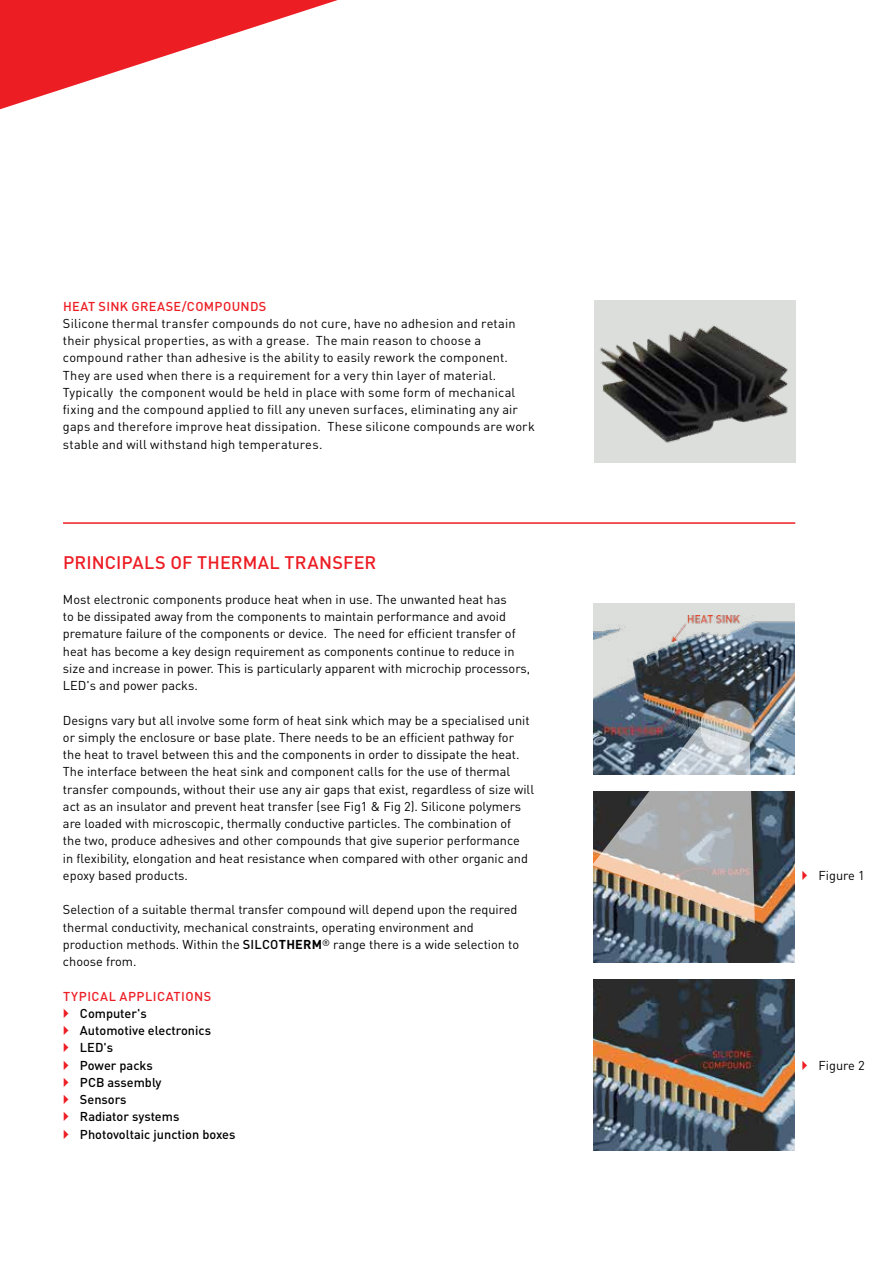
<style>
.page{position:relative;width:893px;height:1263px;background:#fff}
.page>*{position:absolute;margin:0;border:0;box-sizing:border-box;transform-origin:0 0}
.t1{font:500 18px "DIN Pro";letter-spacing:.01em;color:#ed1d24}
.t2{font:12.75px/17.2px "DIN Pro";color:#000}
.t3{font:500 12.75px/17.2px "DIN Pro";color:#000}
.t4{font:500 12.75px "DIN Pro";letter-spacing:.035em;color:#ed1d24}
.s1{font-weight:500}
.s2{font-weight:700}
</style>
<div class="page">
<svg style="left:0;top:0;width:338px;height:109px"></svg>
<div style="left:594px;top:603px;width:201px;height:171px;background:#dbdedb"></div>
<img style="left:594px;top:615px;width:201px;height:159px">
<img style="left:594px;top:791px;width:201px;height:171px">
<img style="left:594px;top:979px;width:201px;height:171px">
<img style="left:593px;top:726px;width:162px;height:197px">
<div style="left:594px;top:301px;width:201px;height:162px;background:#dbdedb"></div>
<img style="left:600px;top:325px;width:188px;height:118px">
<hr style="left:63px;top:522px;width:732px;height:2px;background:#ed1d24">
<p class="t4" style="left:63px;top:297px;width:205px">HEAT SINK GREASE/COMPOUNDS</p>
<p class="t2" style="left:63px;top:314px;width:473px">Silicone thermal transfer compounds do not cure, have no adhesion and retain their physical properties, as with a grease. The main reason to choose a compound rather than adhesive is the ability to easily rework the component.<br>They are used when there is a requirement for a very thin layer of material.<br>Typically the component would be held in place with some form of mechanical fixing and the compound applied to fill any uneven surfaces, eliminating any air gaps and therefore improve heat dissipation. These silicone compounds are work stable and will withstand high temperatures.</p>
<h1 class="t1" style="left:63px;top:551px;width:315px">PRINCIPALS OF THERMAL TRANSFER</h1>
<p class="t2" style="left:63px;top:590px;width:469px">Most electronic components produce heat when in use. The unwanted heat has<br>to be dissipated away from the components to maintain performance and avoid premature failure of the components or device. The need for efficient transfer of heat has become a key design requirement as components continue to reduce in size and increase in power. This is particularly apparent with microchip processors, LED's and power packs.</p>
<p class="t2" style="left:63px;top:711px;width:473px">Designs vary but all involve some form of heat sink which may be a specialised unit or simply the enclosure or base plate. There needs to be an efficient pathway for the heat to travel between this and the components in order to dissipate the heat.<br>The interface between the heat sink and component calls for the use of thermal transfer compounds, without their use any air gaps that exist, regardless of size will act as an insulator and prevent heat transfer (see Fig1 &amp; Fig 2). Silicone polymers are loaded with microscopic, thermally conductive particles. The combination of<br>the two, produce adhesives and other compounds that give superior performance<br>in flexibility, elongation and heat resistance when compared with other organic and epoxy based products.</p>
<p class="t2" style="left:63px;top:901px;width:458px">Selection of a suitable thermal transfer compound will depend upon the required thermal conductivity, mechanical constraints, operating environment and production methods. Within the <span class="s1">SILCO</span><span class="s2">THERM</span><sup>®</sup> range there is a wide selection to choose from.</p>
<p class="t4" style="left:63px;top:987px;width:150px">TYPICAL APPLICATIONS</p>
<p class="t3" style="left:80px;top:1004px;width:157px">Computer's<br>Automotive electronics<br>LED's<br>Power packs<br>PCB assembly<br>Sensors<br>Radiator systems<br>Photovoltaic junction boxes</p>
<p class="t2" style="left:819px;top:866px;width:48px">Figure 1</p>
<p class="t2" style="left:819px;top:1056px;width:48px">Figure 2</p>
</div>
